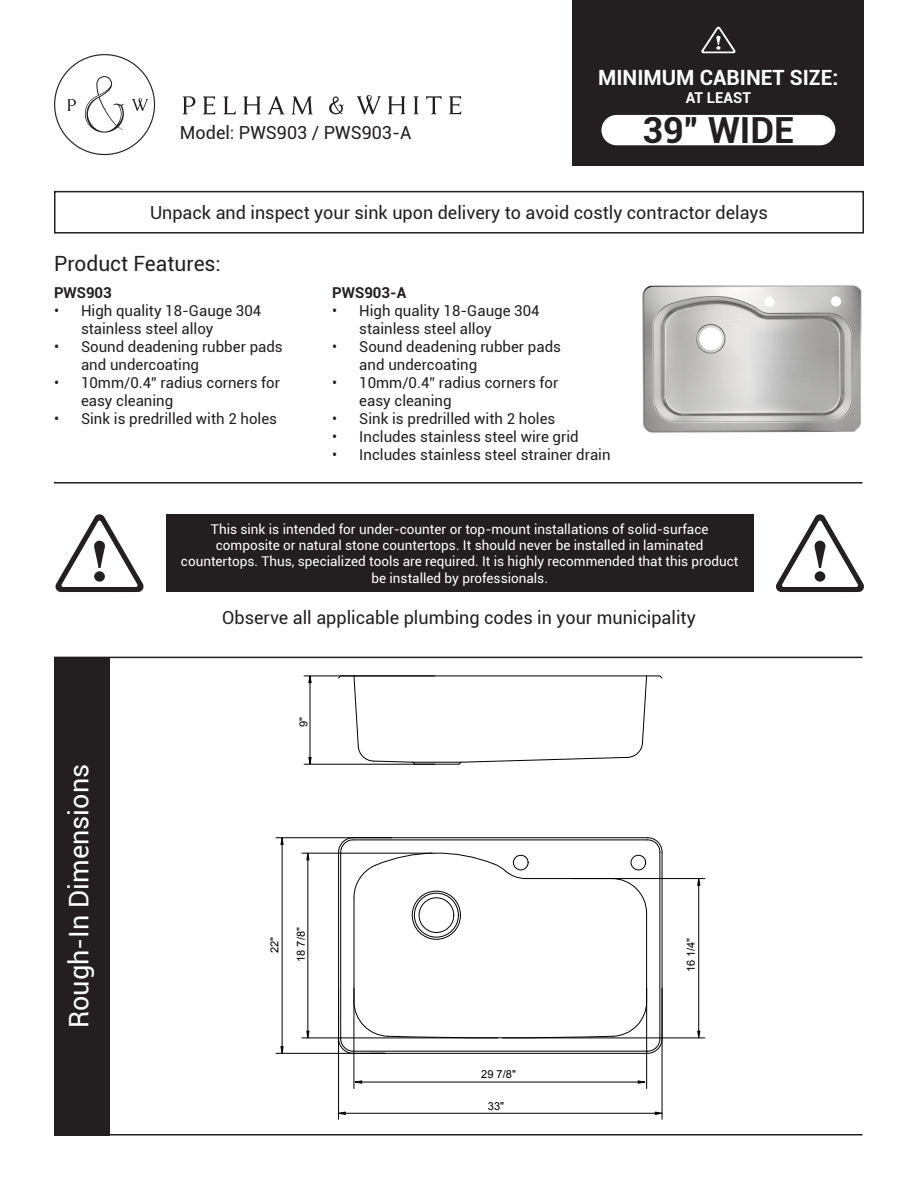
<style>
.page{position:relative;width:918px;height:1188px;background:#fff}
.page>*{position:absolute;margin:0;border:0;box-sizing:border-box;transform-origin:0 0}
.t1{font:700 36px "Roboto";color:#231f20}
.t2{font:27px "Roboto";color:#fff}
.t3{font:700 21px "Roboto";color:#fff}
.t4{font:21px "Roboto";color:#231f20}
.t5{font:18px "Roboto";color:#231f20}
.t6{font:15px/18px "Roboto";color:#231f20}
.t7{font:700 15px "Roboto";color:#231f20}
.t8{font:700 15px "Roboto";color:#fff}
.t9{font:13.5px/16.2px "Roboto";color:#fff;text-align:center}
.t10{font:11.1px "Arial";color:#000}
</style>
<div class="page">
<svg style="left:54px;top:54px;width:101px;height:101px"></svg>
<svg style="left:357px;top:95px;width:24px;height:19px"></svg>
<svg style="left:183px;top:96px;width:12px;height:18px"></svg>
<svg style="left:203px;top:96px;width:12px;height:18px"></svg>
<svg style="left:223px;top:96px;width:13px;height:18px"></svg>
<svg style="left:243px;top:96px;width:18px;height:18px"></svg>
<svg style="left:268px;top:96px;width:17px;height:18px"></svg>
<svg style="left:291px;top:96px;width:22px;height:18px"></svg>
<svg style="left:388px;top:96px;width:17px;height:18px"></svg>
<svg style="left:413px;top:96px;width:6px;height:18px"></svg>
<svg style="left:426px;top:96px;width:16px;height:18px"></svg>
<svg style="left:449px;top:96px;width:12px;height:18px"></svg>
<svg style="left:329px;top:96px;width:15px;height:18px"></svg>
<div style="left:54px;top:191px;width:810px;height:43px;border:2px solid #231f20"></div>
<div style="left:54px;top:657px;width:55px;height:479px;background:#231f20"></div>
<div style="left:166px;top:514px;width:588px;height:78px;background:#231f20"></div>
<hr style="left:54px;top:482px;width:808px;height:2px;background:#231f20">
<hr style="left:54px;top:657px;width:808px;height:1px;background:#231f20">
<hr style="left:54px;top:1134px;width:808px;height:2px;background:#231f20">
<svg style="left:776px;top:514px;width:88px;height:78px"></svg>
<div style="left:815px;top:571px;width:10px;height:11px;background:#241f21;border-radius:50%"></div>
<svg style="left:55px;top:514px;width:89px;height:78px"></svg>
<div style="left:94px;top:571px;width:11px;height:11px;background:#241f21;border-radius:50%"></div>
<svg style="left:338px;top:675px;width:325px;height:90px"></svg>
<hr style="left:304px;top:764px;width:131px;height:1px;background:#000">
<hr style="left:304px;top:676px;width:131px;height:1px;background:#000">
<hr style="left:310px;top:683px;width:1px;height:74px;background:#000">
<svg style="left:308px;top:757px;width:4px;height:8px"></svg>
<svg style="left:308px;top:675px;width:4px;height:9px"></svg>
<div style="left:631px;top:855px;width:15px;height:15px;border:1px solid #000;border-radius:50%"></div>
<div style="left:513px;top:855px;width:15px;height:15px;border:1px solid #000;border-radius:50%"></div>
<div style="left:412px;top:891px;width:49px;height:49px;border:1px solid #000;border-radius:50%"></div>
<div style="left:414px;top:893px;width:45px;height:45px;border:1px solid #000;border-radius:50%"></div>
<div style="left:419px;top:897px;width:35px;height:36px;border:1px solid #000;border-radius:50%"></div>
<hr style="left:662px;top:852px;width:1px;height:187px;background:#000">
<hr style="left:353px;top:837px;width:294px;height:1px;background:#000">
<hr style="left:338px;top:852px;width:1px;height:187px;background:#000">
<hr style="left:660px;top:852px;width:1px;height:187px;background:#000">
<svg style="left:647px;top:837px;width:16px;height:16px"></svg>
<hr style="left:353px;top:840px;width:294px;height:1px;background:#000">
<hr style="left:340px;top:852px;width:1px;height:187px;background:#000">
<hr style="left:276px;top:837px;width:116px;height:1px;background:#000">
<hr style="left:276px;top:1053px;width:108px;height:1px;background:#000">
<hr style="left:282px;top:845px;width:1px;height:202px;background:#000">
<svg style="left:280px;top:837px;width:4px;height:8px"></svg>
<svg style="left:280px;top:1046px;width:4px;height:8px"></svg>
<hr style="left:338px;top:988px;width:1px;height:131px;background:#000">
<hr style="left:354px;top:988px;width:1px;height:101px;background:#000">
<hr style="left:662px;top:988px;width:1px;height:131px;background:#000">
<hr style="left:646px;top:988px;width:1px;height:101px;background:#000">
<hr style="left:345px;top:1113px;width:310px;height:1px;background:#000">
<svg style="left:338px;top:1111px;width:8px;height:4px"></svg>
<svg style="left:654px;top:1111px;width:9px;height:4px"></svg>
<hr style="left:362px;top:1082px;width:276px;height:1px;background:#000">
<svg style="left:353px;top:1080px;width:10px;height:4px"></svg>
<svg style="left:637px;top:1080px;width:11px;height:4px"></svg>
<hr style="left:526px;top:878px;width:86px;height:1px;background:#000">
<svg style="left:611px;top:879px;width:36px;height:34px"></svg>
<hr style="left:646px;top:913px;width:1px;height:89px;background:#000">
<svg style="left:338px;top:1001px;width:325px;height:53px"></svg>
<hr style="left:354px;top:897px;width:1px;height:105px;background:#000">
<svg style="left:338px;top:837px;width:188px;height:61px"></svg>
<hr style="left:302px;top:1038px;width:196px;height:1px;background:#000">
<hr style="left:302px;top:853px;width:130px;height:1px;background:#000">
<hr style="left:307px;top:860px;width:1px;height:171px;background:#000">
<svg style="left:306px;top:1030px;width:4px;height:9px"></svg>
<svg style="left:306px;top:852px;width:4px;height:9px"></svg>
<hr style="left:571px;top:878px;width:134px;height:1px;background:#000">
<hr style="left:503px;top:1038px;width:202px;height:1px;background:#000">
<hr style="left:698px;top:885px;width:1px;height:146px;background:#000">
<svg style="left:697px;top:878px;width:4px;height:8px"></svg>
<svg style="left:697px;top:1030px;width:4px;height:9px"></svg>
<div style="left:573px;top:0;width:291px;height:166px;background:#231f20"></div>
<div style="left:601px;top:115px;width:234px;height:30px;background:#fff;border-radius:15px"></div>
<svg style="left:701px;top:26px;width:35px;height:27px"></svg>
<img style="left:642px;top:285px;width:220px;height:148px">
<p class="t3" style="left:598px;top:62px;width:242px">MINIMUM CABINET SIZE:</p>
<p class="t8" style="left:686px;top:87px;width:67px">AT LEAST</p>
<p class="t5" style="left:180px;top:120px;width:233px">Model: PWS903 / PWS903-A</p>
<p class="t1" style="left:642px;top:105px;width:153px">39” WIDE</p>
<p class="t5" style="left:150px;top:200px;width:619px">Unpack and inspect your sink upon delivery to avoid costly contractor delays</p>
<p class="t4" style="left:54px;top:249px;width:168px">Product Features:</p>
<p class="t7" style="left:54px;top:282px;width:59px">PWS903</p>
<p class="t6" style="left:81px;top:301px;width:182px;text-indent:-27px">• High quality 18-Gauge 304 stainless steel alloy</p>
<p class="t6" style="left:81px;top:337px;width:203px;text-indent:-27px">• Sound deadening rubber pads and undercoating</p>
<p class="t6" style="left:81px;top:373px;width:201px;text-indent:-27px">• 10mm/0.4” radius corners for easy cleaning</p>
<p class="t6" style="left:54px;top:409px;width:225px">• Sink is predrilled with 2 holes</p>
<p class="t7" style="left:332px;top:282px;width:75px">PWS903-A</p>
<p class="t6" style="left:359px;top:301px;width:182px;text-indent:-27px">• High quality 18-Gauge 304 stainless steel alloy</p>
<p class="t6" style="left:359px;top:337px;width:203px;text-indent:-27px">• Sound deadening rubber pads and undercoating</p>
<p class="t6" style="left:359px;top:373px;width:201px;text-indent:-27px">• 10mm/0.4” radius corners for easy cleaning</p>
<p class="t6" style="left:332px;top:409px;width:225px">• Sink is predrilled with 2 holes</p>
<p class="t6" style="left:332px;top:427px;width:248px">• Includes stainless steel wire grid</p>
<p class="t6" style="left:332px;top:445px;width:280px">• Includes stainless steel strainer drain</p>
<p class="t9" style="left:181px;top:521px;width:559px">This sink is intended for under-counter or top-mount installations of solid-surface composite or natural stone countertops. It should never be installed in laminated countertops. Thus, specialized tools are required. It is highly recommended that this product be installed by professionals.</p>
<p class="t5" style="left:222px;top:605px;width:475px">Observe all applicable plumbing codes in your municipality</p>
<p class="t2" style="left:60px;top:1028px;width:266px;rotate:-90deg">Rough-In Dimensions</p>
<p class="t10" style="left:296px;top:727px;width:12px;rotate:-90deg">9"</p>
<p class="t10" style="left:267px;top:953px;width:18px;rotate:-90deg">22"</p>
<p class="t10" style="left:294px;top:962px;width:36px;rotate:-90deg">18 7/8"</p>
<p class="t10" style="left:481px;top:1067px;width:36px">29 7/8"</p>
<p class="t10" style="left:488px;top:1099px;width:18px">33"</p>
<p class="t10" style="left:684px;top:972px;width:36px;rotate:-90deg">16 1/4"</p>
</div>
